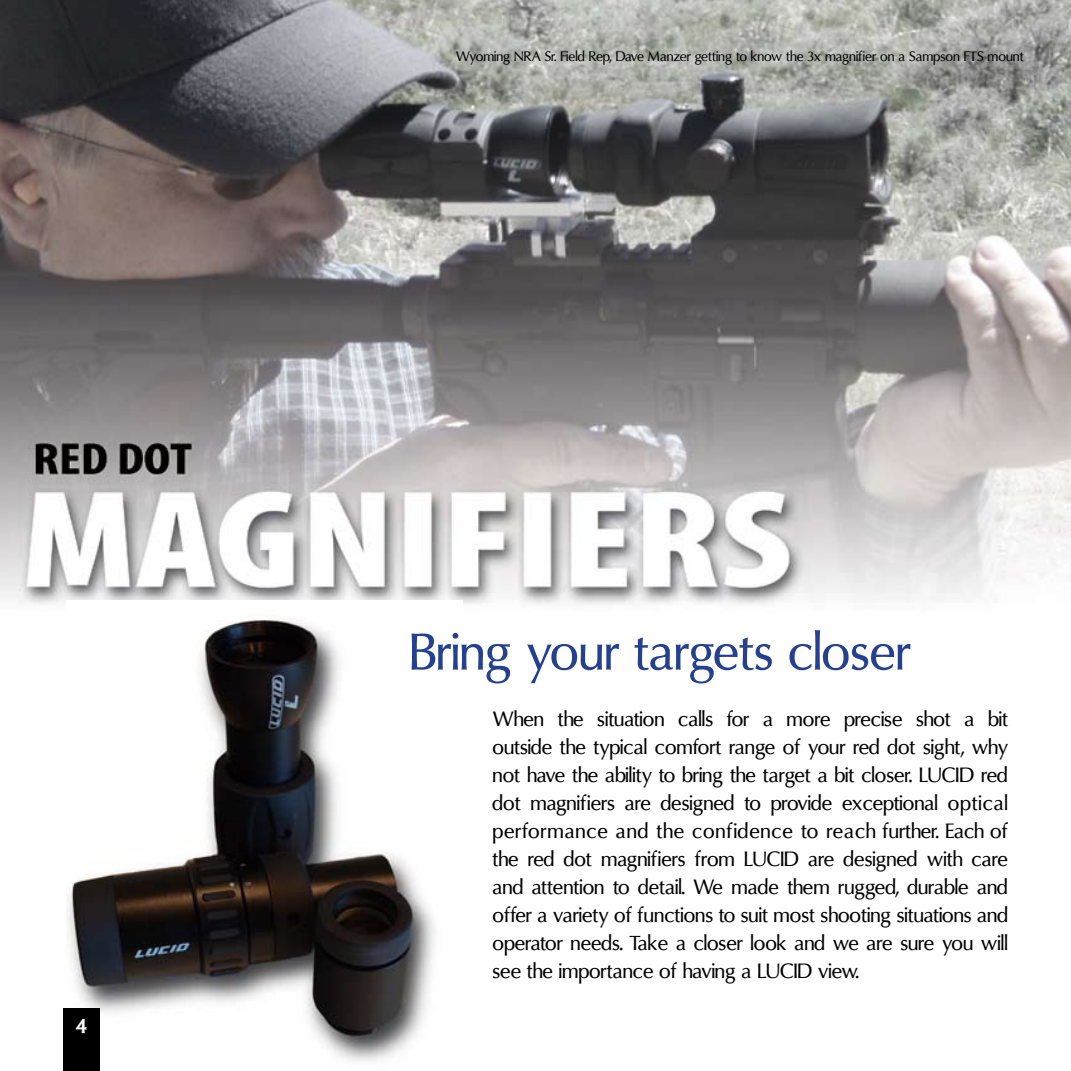
<style>
.page{position:relative;width:1071px;height:1071px;background:#fff}
.page>*{position:absolute;margin:0;border:0;box-sizing:border-box;transform-origin:0 0}
.t1{font:52.5px "Oregon LDO Medium";color:#24408f}
.t2{font:21px/28px "Oregon LDO Medium";color:#000;text-align:justify}
.t3{font:21px "Oregon LDO Black";color:#fff}
.t4{font:14px "Oregon LDO Medium";color:#000}
</style>
<div class="page">
<img style="left:0;top:0;width:1071px;height:604px">
<img style="left:66px;top:600px;width:396px;height:461px">
<div style="left:63px;top:1008px;width:37px;height:63px;background:#000"></div>
<p class="t3" style="left:76px;top:1014px;width:12px">4</p>
<p class="t4" style="left:456px;top:48px;width:569px">Wyoming NRA Sr. Field Rep, Dave Manzer getting to know the 3x magnifier on a Sampson FTS mount</p>
<h1 class="t1" style="left:410px;top:621px;width:503px">Bring your targets closer</h1>
<p class="t2" style="left:493px;top:706px;width:517px">When the situation calls for a more precise shot a bit outside the typical comfort range of your red dot sight, why not have the ability to bring the target a bit closer. LUCID red dot magnifiers are designed to provide exceptional optical performance and the confidence to reach further. Each of the red dot magnifiers from LUCID are designed with care and attention to detail. We made them rugged, durable and offer a variety of functions to suit most shooting situations and operator needs. Take a closer look and we are sure you will see the importance of having a LUCID view.</p>
</div>
